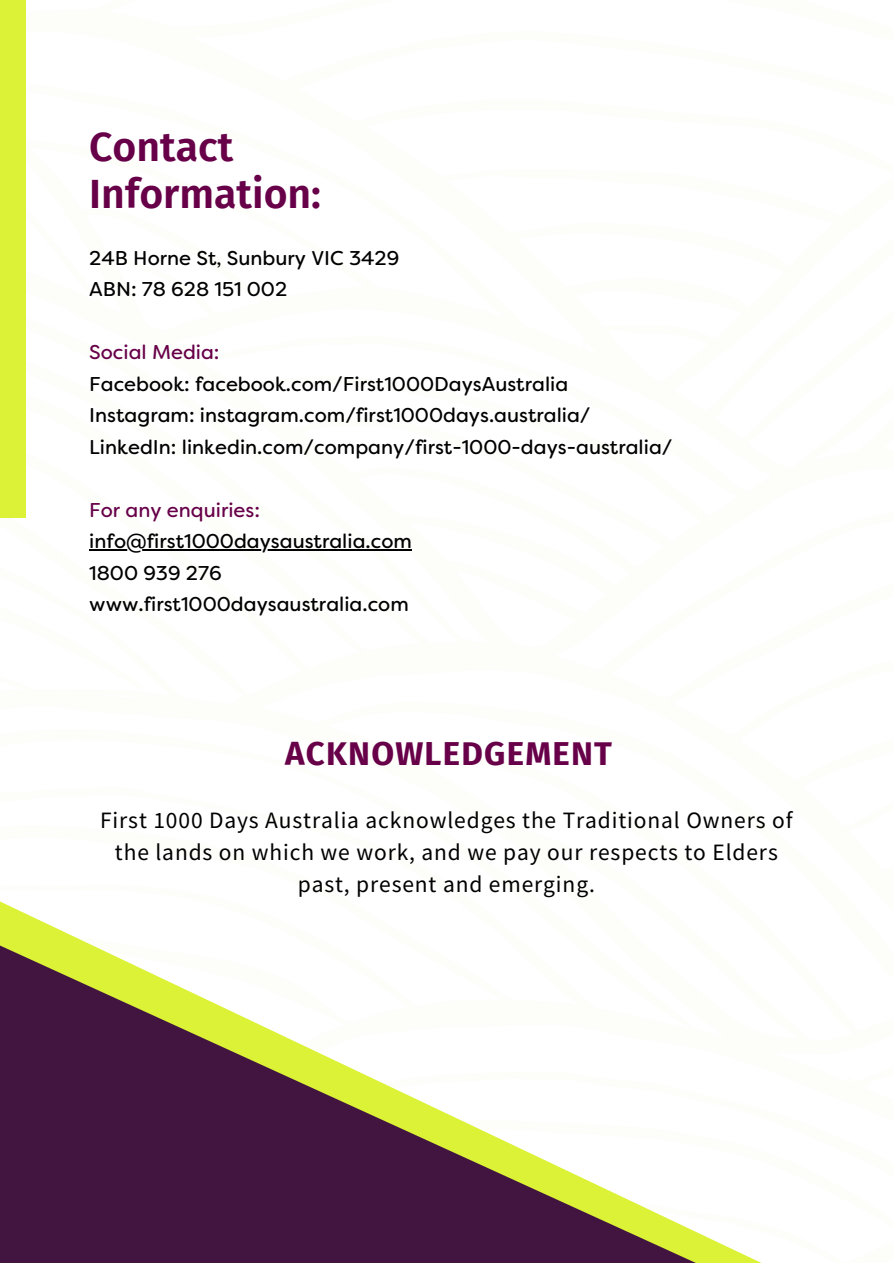
<style>
.page{position:relative;width:893px;height:1264px;background:#fff}
.page>*{position:absolute;margin:0;border:0;box-sizing:border-box;transform-origin:0 0}
.t1{font:600 40.95px/47.2px "Fira Sans";color:#670049}
.t2{font:700 33px "Fira Sans";letter-spacing:.04em;color:#670049}
.t3{font:23.4px/32.4px "Source Sans Pro";letter-spacing:.04em;color:#000;text-align:center}
.t4{font:19.95px "Filson Soft W03";color:#000}
.t5{font:19.95px "Filson Soft W03";color:#670049}
</style>
<div class="page">
<svg style="left:0;top:901px;width:759px;height:361px"></svg>
<hr style="left:89px;top:549px;width:323px;height:1px;background:#000">
<div style="left:0;top:0;width:26px;height:517px;background:#dbf237"></div>
<p class="t1" style="left:89px;top:123px;width:233px">Contact<br>Information:</p>
<p class="t4" style="left:89px;top:245px;width:311px">24B Horne St, Sunbury VIC 3429</p>
<p class="t4" style="left:89px;top:276px;width:199px">ABN: 78 628 151 002</p>
<p class="t5" style="left:89px;top:339px;width:132px">Social Media:</p>
<p class="t4" style="left:89px;top:371px;width:480px">Facebook: facebook.com/First1000DaysAustralia</p>
<p class="t4" style="left:89px;top:402px;width:503px">Instagram: instagram.com/first1000days.australia/</p>
<p class="t4" style="left:89px;top:434px;width:584px">LinkedIn: linkedin.com/company/first-1000-days-australia/</p>
<p class="t5" style="left:89px;top:497px;width:172px">For any enquiries:</p>
<p class="t4" style="left:89px;top:528px;width:324px">info@first1000daysaustralia.com</p>
<p class="t4" style="left:89px;top:560px;width:134px">1800 939 276</p>
<p class="t4" style="left:89px;top:591px;width:321px">www.first1000daysaustralia.com</p>
<p class="t2" style="left:285px;top:734px;width:328px">ACKNOWLEDGEMENT</p>
<p class="t3" style="left:100px;top:803px;width:693px">First 1000 Days Australia acknowledges the Traditional Owners of the lands on which we work, and we pay our respects to Elders past, present and emerging.</p>
</div>
